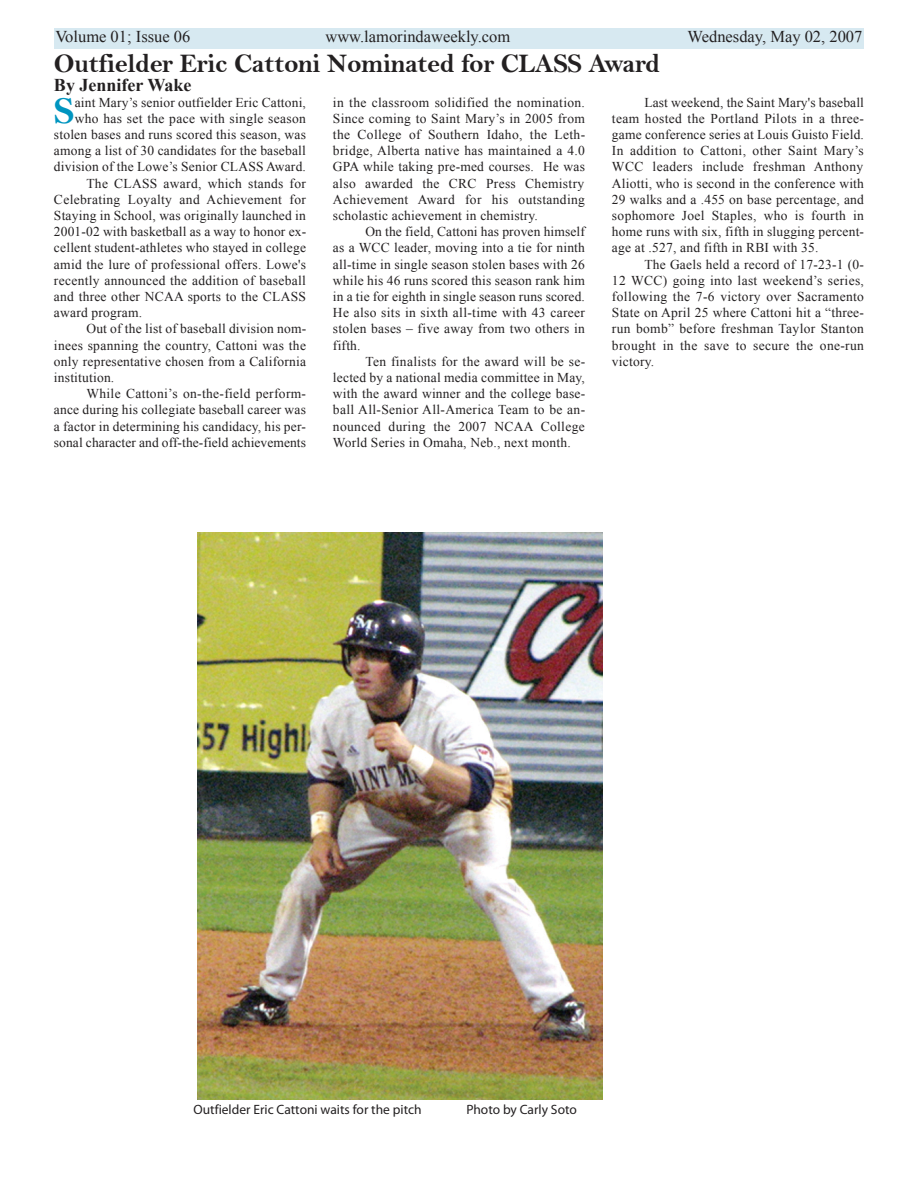
<style>
.page{position:relative;width:918px;height:1188px;background:#fff}
.page>*{position:absolute;margin:0;border:0;box-sizing:border-box;transform-origin:0 0}
.t1{font:38.25px "Bell MT Bold";color:#0095c0}
.t2{font:27px "Bell MT Bold";letter-spacing:-.015em;color:#232021}
.t3{font:700 18px "Times New Roman";color:#232021}
.t4{font:16.5px "Times New Roman";color:#232021}
.t5{font:13.5px/16.2px "Times New Roman";letter-spacing:.015em;color:#232021;text-align:justify}
.t6{font:13.5px "Myriad Pro";color:#232021}
</style>
<div class="page">
<div style="left:626px;top:28px;width:238px;height:21px;background:#d7e9f1"></div>
<div style="left:54px;top:28px;width:574px;height:21px;background:#d7e9f1"></div>
<img style="left:198px;top:532px;width:405px;height:567px">
<p class="t4" style="left:55px;top:28px;width:136px">Volume 01; Issue 06</p>
<p class="t4" style="left:325px;top:28px;width:186px">www.lamorindaweekly.com</p>
<p class="t4" style="left:688px;top:28px;width:176px">Wednesday, May 02, 2007</p>
<h2 class="t2" style="left:54px;top:49px;width:608px">Outfielder Eric Cattoni Nominated for CLASS Award</h2>
<h3 class="t3" style="left:54px;top:75px;width:139px">By Jennifer Wake</h3>
<h1 class="t1" style="left:54px;top:91px;width:22px">S</h1>
<p class="t5" style="left:75px;top:94px;width:233px">aint Mary’s senior outfielder Eric Cattoni,</p>
<p class="t5" style="left:333px;top:94px;width:254px">in the classroom solidified the nomination.<br>Since coming to Saint Mary’s in 2005 from the College of Southern Idaho, the Leth&shy;bridge, Alberta native has maintained a 4.0<br>GPA while taking pre-med courses. He was also awarded the CRC Press Chemistry Achievement Award for his outstanding scholastic achievement in chemistry.</p>
<p class="t5" style="left:333px;top:224px;width:254px;text-indent:32px">On the field, Cattoni has proven himself as a WCC leader, moving into a tie for ninth all-time in single season stolen bases with 26 while his 46 runs scored this season rank him in a tie for eighth in single season runs scored.<br>He also sits in sixth all-time with 43 career stolen bases – five away from two others in fifth.</p>
<p class="t5" style="left:333px;top:353px;width:254px;text-indent:32px">Ten finalists for the award will be se&shy;lected by a national media committee in May, with the award winner and the college base&shy;ball All-Senior All-America Team to be an&shy;nounced during the 2007 NCAA College World Series in Omaha, Neb., next month.</p>
<p class="t5" style="left:612px;top:94px;width:254px;text-indent:32px">Last weekend, the Saint Mary's baseball team hosted the Portland Pilots in a three&shy;game conference series at Louis Guisto Field.<br>In addition to Cattoni, other Saint Mary’s WCC leaders include freshman Anthony Aliotti, who is second in the conference with 29 walks and a .455 on base percentage, and sophomore Joel Staples, who is fourth in home runs with six, fifth in slugging percent&shy;age at .527, and fifth in RBI with 35.</p>
<p class="t5" style="left:612px;top:256px;width:254px;text-indent:32px">The Gaels held a record of 17-23-1 (0- 12 WCC) going into last weekend’s series, following the 7-6 victory over Sacramento State on April 25 where Cattoni hit a “three&shy;run bomb” before freshman Taylor Stanton brought in the save to secure the one-run victory.</p>
<p class="t5" style="left:75px;top:110px;width:233px">who has set the pace with single season</p>
<p class="t5" style="left:54px;top:126px;width:253px">stolen bases and runs scored this season, was</p>
<p class="t5" style="left:54px;top:143px;width:254px">among a list of 30 candidates for the baseball</p>
<p class="t5" style="left:54px;top:159px;width:254px">division of the Lowe’s Senior CLASS Award.</p>
<p class="t5" style="left:86px;top:175px;width:221px">The CLASS award, which stands for</p>
<p class="t5" style="left:54px;top:191px;width:254px">Celebrating Loyalty and Achievement for</p>
<p class="t5" style="left:54px;top:207px;width:254px">Staying in School, was originally launched in</p>
<p class="t5" style="left:54px;top:224px;width:254px">2001-02 with basketball as a way to honor ex-</p>
<p class="t5" style="left:54px;top:240px;width:254px">cellent student-athletes who stayed in college</p>
<p class="t5" style="left:54px;top:256px;width:253px">amid the lure of professional offers. Lowe's</p>
<p class="t5" style="left:54px;top:272px;width:254px">recently announced the addition of baseball</p>
<p class="t5" style="left:54px;top:288px;width:253px">and three other NCAA sports to the CLASS</p>
<p class="t5" style="left:54px;top:305px;width:90px">award program.</p>
<p class="t5" style="left:86px;top:321px;width:221px">Out of the list of baseball division nom-</p>
<p class="t5" style="left:54px;top:337px;width:254px">inees spanning the country, Cattoni was the</p>
<p class="t5" style="left:54px;top:353px;width:254px">only representative chosen from a California</p>
<p class="t5" style="left:54px;top:369px;width:62px">institution.</p>
<p class="t5" style="left:86px;top:386px;width:221px">While Cattoni’s on-the-field perform-</p>
<p class="t5" style="left:54px;top:402px;width:253px">ance during his collegiate baseball career was</p>
<p class="t5" style="left:54px;top:418px;width:253px">a factor in determining his candidacy, his per-</p>
<p class="t5" style="left:54px;top:434px;width:254px">sonal character and off-the-field achievements</p>
<p class="t6" style="left:193px;top:1104px;width:230px">Outfielder Eric Cattoni waits for the pitch</p>
<p class="t6" style="left:466px;top:1104px;width:112px">Photo by Carly Soto</p>
</div>
